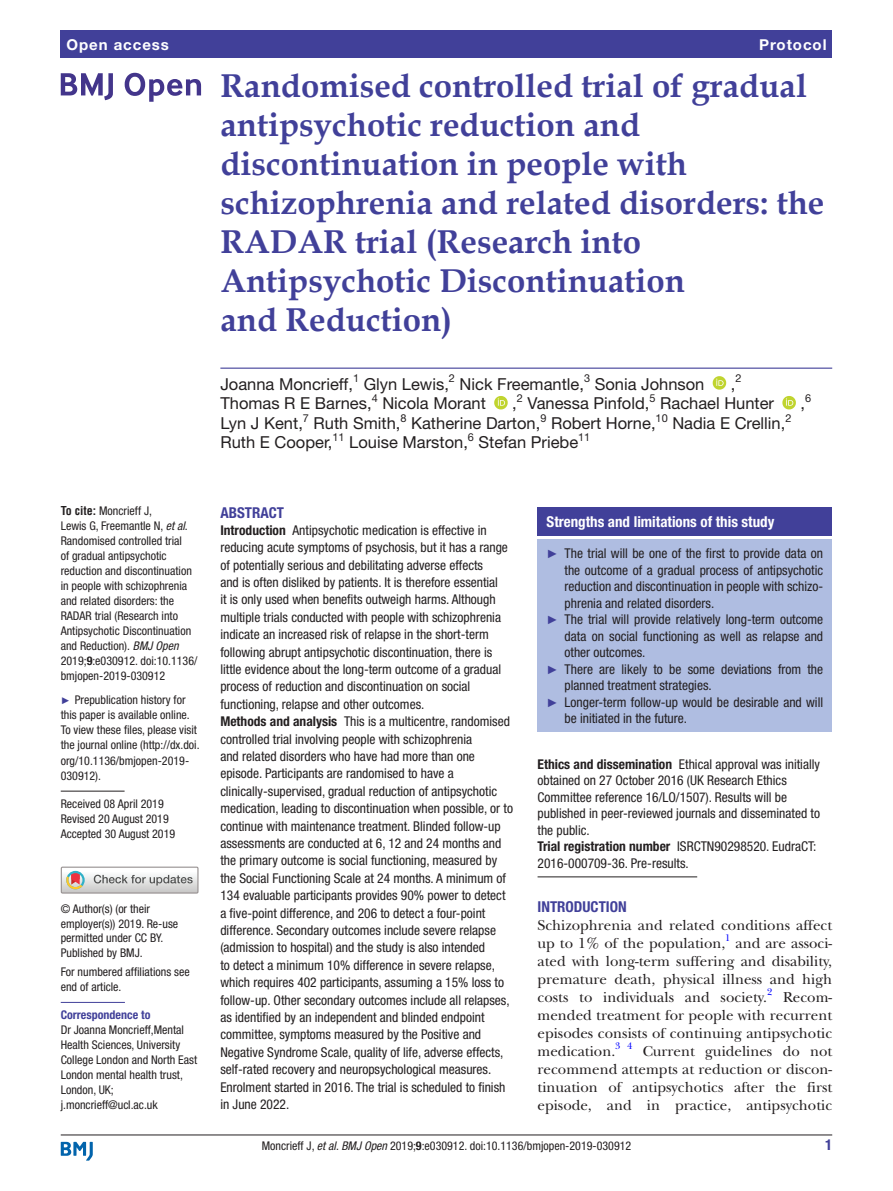
<style>
.page{position:relative;width:893px;height:1191px;background:#fff}
.page>*{position:absolute;margin:0;border:0;box-sizing:border-box;transform-origin:0 0}
.t1{font:700 33px/39px "Book Antiqua";color:#414099}
.t2{font:16.5px "Helvetica Neue LT Std";color:#231f20}
.t3{font:15px/18px "New Baskerville";color:#231f20;text-align:justify}
.t4{font:700 condensed 15px "Helvetica Neue LT Std";color:#fff}
.t5{font:700 condensed 15px "Helvetica Neue LT Std";color:#414099}
.t6{font:700 15px "Helvetica Neue LT Std";letter-spacing:.065em;color:#fff}
.t7{font:condensed 13.5px/17.4px "Helvetica Neue LT Std";color:#231f20}
.t8{font:condensed 12px/15px "Helvetica Neue LT Std";color:#231f20}
.t9{font:700 condensed 12px "Helvetica Neue LT Std";color:#414099}
.t10{font:10.95px "Helvetica Neue LT Std";color:#231f20}
.t11{font:9.9px "New Baskerville";color:#00f}
.s1{font-family:"Helvetica LT Std";font-weight:700}
.s2{font-style:italic}
.s3{font-weight:700}
.s4{font-family:"Arial";font-stretch:normal;font-size:9.75px;color:#414099}
.s5{font-family:"Arial";font-stretch:normal;font-size:12px;color:#414099}
</style>
<div class="page">
<hr style="left:61px;top:1134px;width:771px;height:1px;background:#231f20">
<svg style="left:61px;top:1141px;width:32px;height:19px"></svg>
<div style="left:61px;top:31px;width:771px;height:27px;background:#414099"></div>
<hr style="left:220px;top:367px;width:612px;height:2px;background:#414099">
<svg style="left:713px;top:376px;width:13px;height:14px"></svg>
<svg style="left:494px;top:396px;width:14px;height:13px"></svg>
<svg style="left:782px;top:396px;width:14px;height:13px"></svg>
<hr style="left:61px;top:790px;width:64px;height:1px;background:#231f20">
<hr style="left:61px;top:1002px;width:64px;height:1px;background:#414099">
<svg style="left:61px;top:73px;width:52px;height:27px"></svg>
<svg style="left:125px;top:73px;width:76px;height:29px"></svg>
<div style="left:61px;top:866px;width:138px;height:27px;border:1px solid #969090"></div>
<svg style="left:61px;top:867px;width:137px;height:26px"></svg>
<hr style="left:538px;top:876px;width:159px;height:1px;background:#231f20">
<div style="left:538px;top:507px;width:294px;height:28px;background:#414099"></div>
<div style="left:538px;top:539px;width:294px;height:193px;background:#afbde1"></div>
<p class="t6" style="left:66px;top:35px;width:104px">Open access</p>
<p class="t6" style="left:759px;top:35px;width:69px">Protocol</p>
<h1 class="t1" style="left:220px;top:66px;width:605px">Randomised controlled trial of gradual antipsychotic reduction and discontinuation in people with schizophrenia and related disorders: the<br>RADAR trial (Research into<br>Antipsychotic Discontinuation<br>and Reduction)</h1>
<p class="t2" style="left:220px;top:374px;width:134px">Joanna Moncrieff,</p>
<p class="t10" style="left:353px;top:372px;width:8px">1</p>
<p class="t2" style="left:364px;top:374px;width:87px">Glyn Lewis,</p>
<p class="t10" style="left:449px;top:372px;width:8px">2</p>
<p class="t2" style="left:460px;top:374px;width:126px">Nick Freemantle,</p>
<p class="t10" style="left:584px;top:372px;width:8px">3</p>
<p class="t2" style="left:595px;top:374px;width:111px">Sonia Johnson</p>
<p class="t10" style="left:735px;top:372px;width:8px">2</p>
<p class="t2" style="left:731px;top:374px;width:6px">,</p>
<p class="t2" style="left:220px;top:394px;width:153px">Thomas R E Barnes,</p>
<p class="t10" style="left:372px;top:391px;width:8px">4</p>
<p class="t2" style="left:382px;top:394px;width:105px">Nicola Morant</p>
<p class="t10" style="left:517px;top:391px;width:8px">2</p>
<p class="t2" style="left:528px;top:394px;width:123px">Vanessa Pinfold,</p>
<p class="t10" style="left:649px;top:391px;width:8px">5</p>
<p class="t2" style="left:660px;top:394px;width:115px">Rachael Hunter</p>
<p class="t10" style="left:805px;top:391px;width:8px">6</p>
<p class="t2" style="left:512px;top:394px;width:6px">,</p>
<p class="t2" style="left:800px;top:394px;width:6px">,</p>
<p class="t2" style="left:220px;top:413px;width:84px">Lyn J Kent,</p>
<p class="t10" style="left:303px;top:411px;width:8px">7</p>
<p class="t2" style="left:314px;top:413px;width:88px">Ruth Smith,</p>
<p class="t10" style="left:400px;top:411px;width:8px">8</p>
<p class="t2" style="left:411px;top:413px;width:131px">Katherine Darton,</p>
<p class="t10" style="left:540px;top:411px;width:8px">9</p>
<p class="t2" style="left:551px;top:413px;width:106px">Robert Horne,</p>
<p class="t10" style="left:656px;top:411px;width:14px">10</p>
<p class="t2" style="left:672px;top:413px;width:115px">Nadia E Crellin,</p>
<p class="t10" style="left:785px;top:411px;width:8px">2</p>
<p class="t2" style="left:220px;top:433px;width:371px">Ruth E Cooper,<sup>11</sup> Louise Marston,<sup>6</sup> Stefan Priebe<sup>11</sup></p>
<p class="t8" style="left:61px;top:503px;width:138px"><span class="s1">To cite:</span> Moncrieff J,<br>Lewis G, Freemantle N, <span class="s2">et al</span>.<br>Randomised controlled trial<br>of gradual antipsychotic reduction and discontinuation in people with schizophrenia and related disorders: the<br>RADAR trial (Research into<br>Antipsychotic Discontinuation and Reduction). <span class="s2">BMJ Open<br></span>2019;<span class="s3">9</span>:e030912. doi:10.1136/ bmjopen-2019-030912</p>
<p class="t8" style="left:61px;top:692px;width:140px"><span class="s4">►</span> Prepublication history for this paper is available online.<br>To view these files, please visit the journal online (http://dx.doi. org/10.1136/bmjopen-2019-<br>030912).</p>
<p class="t8" style="left:61px;top:796px;width:116px">Received 08 April 2019<br>Revised 20 August 2019<br>Accepted 30 August 2019</p>
<p class="t8" style="left:61px;top:902px;width:119px;line-height:14.4px">© Author(s) (or their employer(s)) 2019. Re-use permitted under CC BY.<br>Published by BMJ.</p>
<p class="t8" style="left:61px;top:964px;width:130px">For numbered affiliations see end of article.</p>
<p class="t9" style="left:61px;top:1007px;width:91px">Correspondence to</p>
<p class="t8" style="left:61px;top:1022px;width:138px">Dr Joanna Moncrieff,Mental<br>Health Sciences, University<br>College London and North East<br>London mental health trust,<br>London, UK; j.moncrieff@ucl.ac.uk</p>
<p class="t5" style="left:220px;top:503px;width:65px">Abstract</p>
<p class="t7" style="left:220px;top:521px;width:294px"><span class="s3">Introduction</span> Antipsychotic medication is effective in reducing acute symptoms of psychosis, but it has a range of potentially serious and debilitating adverse effects<br>and is often disliked by patients. It is therefore essential<br>it is only used when benefits outweigh harms. Although multiple trials conducted with people with schizophrenia indicate an increased risk of relapse in the short-term following abrupt antipsychotic discontinuation, there is little evidence about the long-term outcome of a gradual process of reduction and discontinuation on social functioning, relapse and other outcomes.<br><span class="s3">Methods and analysis</span> This is a multicentre, randomised controlled trial involving people with schizophrenia<br>and related disorders who have had more than one episode. Participants are randomised to have a clinically-supervised, gradual reduction of antipsychotic medication, leading to discontinuation when possible, or to continue with maintenance treatment. Blinded follow-up assessments are conducted at 6, 12 and 24 months and the primary outcome is social functioning, measured by the Social Functioning Scale at 24 months. A minimum of 134 evaluable participants provides 90% power to detect a five-point difference, and 206 to detect a four-point difference. Secondary outcomes include severe relapse (admission to hospital) and the study is also intended<br>to detect a minimum 10% difference in severe relapse, which requires 402 participants, assuming a 15% loss to follow-up. Other secondary outcomes include all relapses, as identified by an independent and blinded endpoint committee, symptoms measured by the Positive and Negative Syndrome Scale, quality of life, adverse effects, self-rated recovery and neuropsychological measures.<br>Enrolment started in 2016. The trial is scheduled to finish in June 2022.</p>
<p class="t4" style="left:547px;top:512px;width:229px">Strengths and limitations of this study</p>
<p class="t7" style="left:547px;top:544px;width:278px"><span class="s5">►</span> The trial will be one of the first to provide data on</p>
<p class="t7" style="left:565px;top:561px;width:260px">the outcome of a gradual process of antipsychotic</p>
<p class="t7" style="left:565px;top:577px;width:260px">reduction and discontinuation in people with schizo-</p>
<p class="t7" style="left:565px;top:594px;width:151px">phrenia and related disorders.</p>
<p class="t7" style="left:547px;top:610px;width:278px"><span class="s5">►</span> The trial will provide relatively long-term outcome</p>
<p class="t7" style="left:565px;top:627px;width:260px">data on social functioning as well as relapse and</p>
<p class="t7" style="left:565px;top:643px;width:82px">other outcomes.</p>
<p class="t7" style="left:547px;top:660px;width:278px"><span class="s5">►</span> There are likely to be some deviations from the</p>
<p class="t7" style="left:565px;top:676px;width:149px">planned treatment strategies.</p>
<p class="t7" style="left:547px;top:693px;width:278px"><span class="s5">►</span> Longer-term follow-up would be desirable and will</p>
<p class="t7" style="left:565px;top:709px;width:124px">be initiated in the future.</p>
<p class="t7" style="left:538px;top:756px;width:284px;line-height:16.5px"><span class="s3">Ethics and dissemination</span> Ethical approval was initially obtained on 27 October 2016 (UK Research Ethics Committee reference 16/LO/1507). Results will be published in peer-reviewed journals and disseminated to the public.<br><span class="s3">Trial registration number</span> ISRCTN90298520. EudraCT:<br>2016-000709-36. Pre-results.</p>
<p class="t5" style="left:538px;top:897px;width:91px">Introduction</p>
<p class="t3" style="left:538px;top:915px;width:296px">Schizophrenia and related conditions affect up to 1% of the population,</p>
<p class="t11" style="left:725px;top:931px;width:7px">1</p>
<p class="t3" style="left:538px;top:933px;width:296px;text-indent:198px">and are associ&shy;ated with long-term suffering and disability, premature death, physical illness and high costs to individuals and society.</p>
<p class="t11" style="left:767px;top:985px;width:7px">2</p>
<p class="t3" style="left:538px;top:987px;width:296px;text-indent:245px">Recom&shy;mended treatment for people with recurrent episodes consists of continuing antipsychotic medication.</p>
<p class="t11" style="left:615px;top:1039px;width:19px">3 4</p>
<p class="t3" style="left:538px;top:1041px;width:296px;text-indent:105px">Current guidelines do not recommend attempts at reduction or discon&shy;tinuation of antipsychotics after the first episode, and in practice, antipsychotic</p>
<p class="t8" style="left:262px;top:1137px;width:371px">Moncrieff J, <span class="s2">et al</span>. <span class="s2">BMJ Open</span> 2019;<span class="s3">9</span>:e030912. doi:10.1136/bmjopen-2019-030912</p>
<p class="t5" style="left:825px;top:1135px;width:9px">1</p>
</div>
